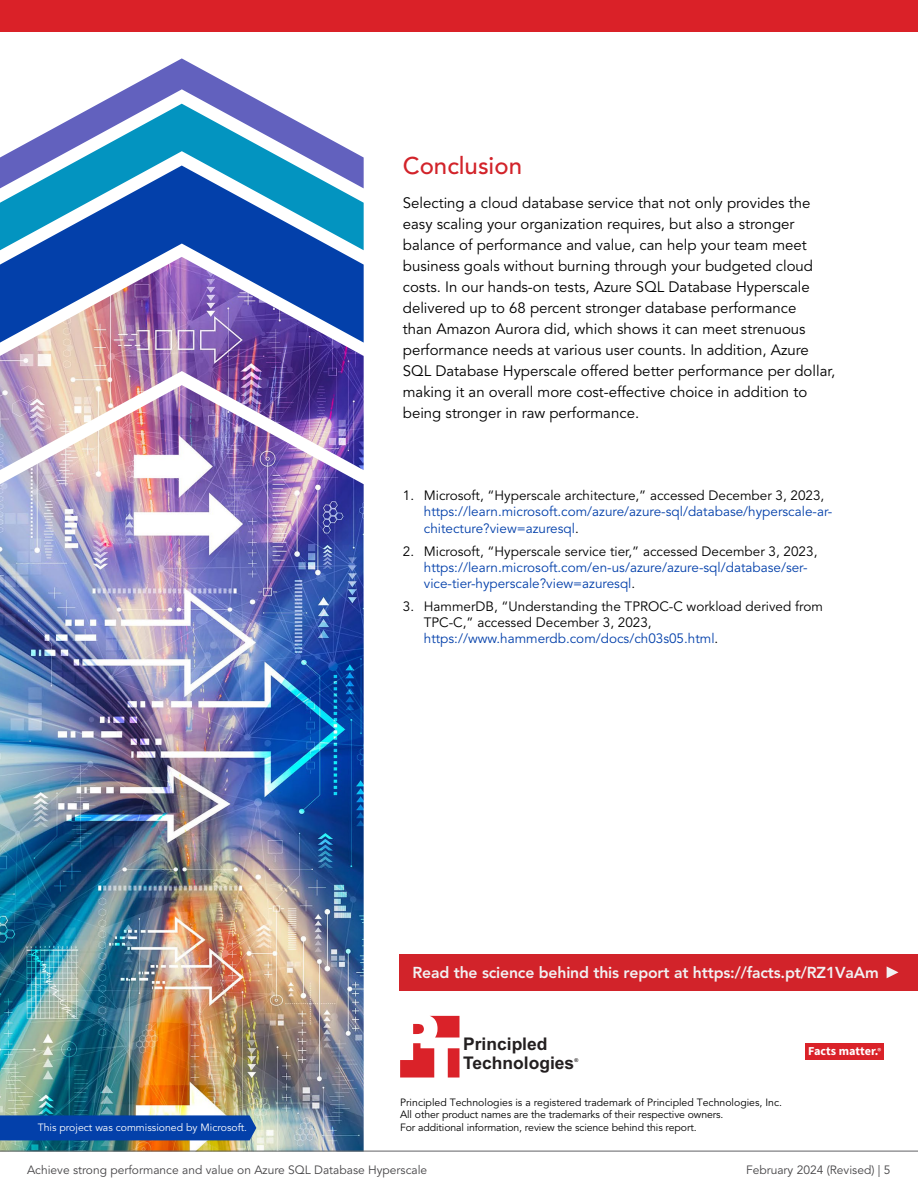
<style>
.page{position:relative;width:918px;height:1188px;background:#fff}
.page>*{position:absolute;margin:0;border:0;box-sizing:border-box;transform-origin:0 0}
.t1{font:500 24px "Avenir LT Pro";color:#d2232a}
.t2{font:700 17.4px/18.6px "Arial";color:#231f20}
.t3{font:800 15.75px "Avenir LT Pro";letter-spacing:-.01em;color:#f1f1f2}
.t4{font:15px/21px "Avenir LT Pro";color:#000}
.t5{font:13.5px/16.2px "Avenir LT Pro";color:#0340aa}
.t6{font:13.5px/16.2px "Avenir LT Pro";color:#000}
.t7{font:700 12.15px "Source Sans Pro";color:#fff}
.t8{font:12px "Avenir LT Pro";color:#464547}
.t9{font:10.5px/12.6px "Avenir LT Pro";letter-spacing:-.01em;color:#000}
.t10{font:10.5px "Avenir LT Pro";color:#fff}
.t11{font:700 5.25px "Arial";color:#231f20}
.s1{color:#000}
.s2{color:#0340aa}
.s3{font-weight:600;font-size:8.55px}
</style>
<div class="page">
<img style="left:0;top:343px;width:364px;height:808px">
<svg style="left:0;top:58px;width:364px;height:108px"></svg>
<svg style="left:0;top:166px;width:364px;height:177px"></svg>
<div style="left:0;top:1115px;width:256px;height:25px;background:#0340aa"></div>
<div style="left:805px;top:1043px;width:78px;height:17px;background:#da2229"></div>
<div style="left:399px;top:954px;width:519px;height:37px;background:#d2232a"></div>
<svg style="left:887px;top:966px;width:11px;height:12px"></svg>
<hr style="left:0;top:1151px;width:918px;height:1px;background:#616264">
<div style="left:0;top:0;width:918px;height:32px;background:#da2128"></div>
<svg style="left:400px;top:1016px;width:59px;height:62px"></svg>
<h3 class="t1" style="left:403px;top:151px;width:121px">Conclusion</h3>
<p class="t4" style="left:403px;top:193px;width:434px">Selecting a cloud database service that not only provides the easy scaling your organization requires, but also a stronger balance of performance and value, can help your team meet business goals without burning through your budgeted cloud costs. In our hands-on tests, Azure SQL Database Hyperscale delivered up to 68 percent stronger database performance<br>than Amazon Aurora did, which shows it can meet strenuous performance needs at various user counts. In addition, Azure SQL Database Hyperscale offered better performance per dollar, making it an overall more cost-effective choice in addition to being stronger in raw performance.</p>
<p class="t5" style="left:424px;top:488px;width:410px;text-indent:-21px"><span class="s1">1. Microsoft, “Hyperscale architecture,” accessed December 3, 2023, </span>https://learn.microsoft.com/azure/azure-sql/database/hyperscale-ar&shy;chitecture?view=azuresql<span class="s1">.</span></p>
<p class="t5" style="left:424px;top:543px;width:395px;text-indent:-21px"><span class="s1">2. Microsoft, “Hyperscale service tier,” accessed December 3, 2023, </span>https://learn.microsoft.com/en-us/azure/azure-sql/database/ser&shy;vice-tier-hyperscale?view=azuresql<span class="s1">.</span></p>
<p class="t6" style="left:424px;top:598px;width:401px;text-indent:-21px">3. HammerDB, “Understanding the TPROC-C workload derived from<br>TPC-C,” accessed December 3, 2023, <span class="s2">https://www.hammerdb.com/docs/ch03s05.html</span>.</p>
<p class="t10" style="left:38px;top:1121px;width:211px">This project was commissioned by Microsoft.</p>
<p class="t3" style="left:413px;top:964px;width:468px">Read the science behind this report at https://facts.pt/RZ1VaAm</p>
<p class="t2" style="left:463px;top:1036px;width:113px">Principled<br>Technologies</p>
<p class="t11" style="left:574px;top:1057px;width:5px">®</p>
<p class="t9" style="left:400px;top:1096px;width:383px">Principled Technologies is a registered trademark of Principled Technologies, Inc.<br>All other product names are the trademarks of their respective owners.<br>For additional information, review the science behind this report.</p>
<p class="t7" style="left:808px;top:1043px;width:74px">Facts matter.<span class="s3">®</span></p>
<p class="t8" style="left:27px;top:1163px;width:402px">Achieve strong performance and value on Azure SQL Database Hyperscale</p>
<p class="t8" style="left:746px;top:1162px;width:146px">February 2024 (Revised) | 5</p>
</div>
